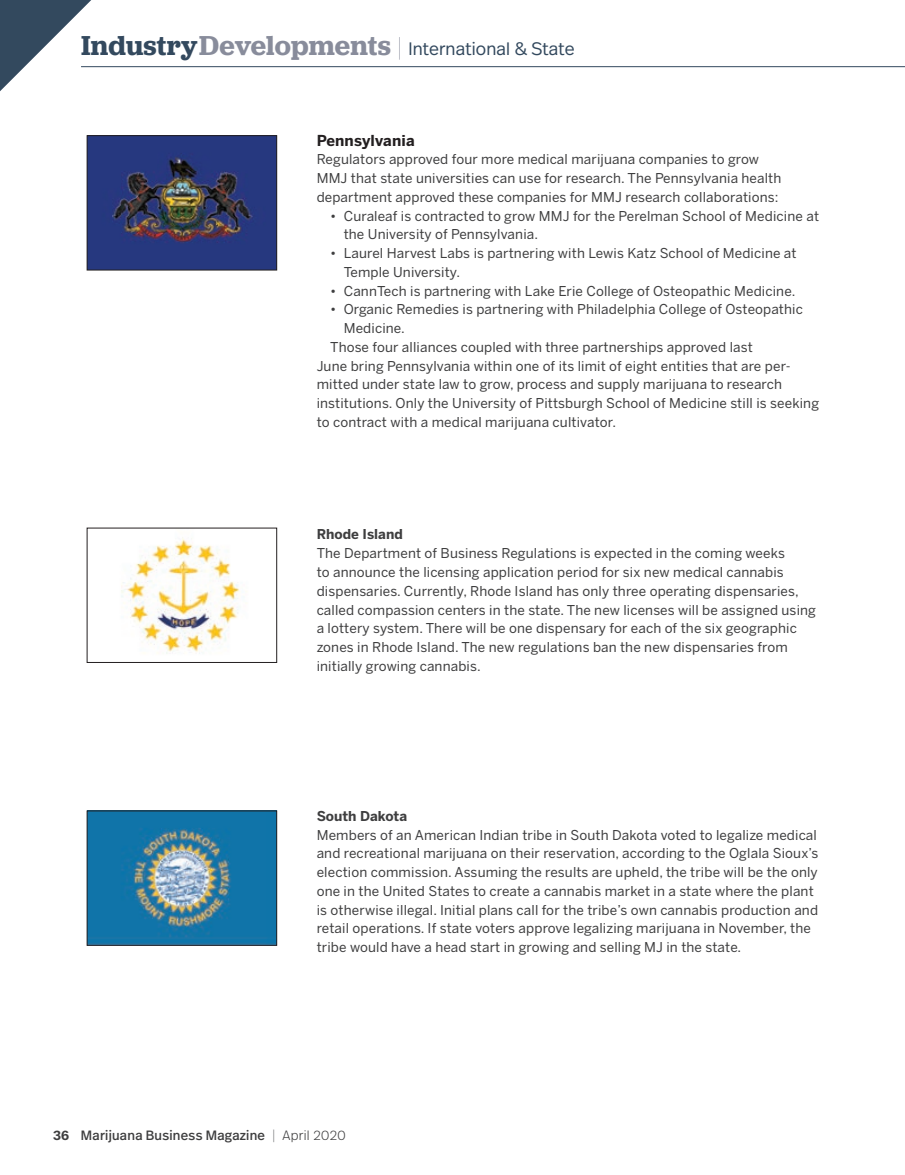
<style>
.page{position:relative;width:905px;height:1175px;background:#fff}
.page>*{position:absolute;margin:0;border:0;box-sizing:border-box;transform-origin:0 0}
.t1{font:300 18px "Real Head Pro";letter-spacing:.01em;color:#33495e}
.t2{font:700 15px "Benton Sans";letter-spacing:.01em;color:#231f20}
.t3{font:13.5px/18.8px "Benton Sans";letter-spacing:.01em;color:#3e3e3f}
.t4{font:13.5px "Real Head Pro";letter-spacing:.02em;color:#3e3e3f}
.t5{font:700 13.5px "Benton Sans";color:#3e3e3f}
.s1{font-family:"Jubilat";font-weight:600;font-size:28.5px}
.s2{font-family:"Jubilat";font-weight:600;font-size:28.5px;color:#888c9b}
.s3{font-family:"Jubilat";font-weight:100;font-size:27px;color:#888c9b}
.s4{font-weight:600}
.s5{font-weight:300;color:#76787b}
.s6{font-weight:300}
</style>
<div class="page">
<hr style="left:81px;top:66px;width:823px;height:1px;background:#33495e">
<svg style="left:0;top:0;width:118px;height:91px"></svg>
<img style="left:89px;top:138px;width:186px;height:130px">
<div style="left:87px;top:136px;width:190px;height:134px;border:1px solid #231f20"></div>
<img style="left:121px;top:537px;width:119px;height:117px">
<img style="left:89px;top:813px;width:186px;height:130px">
<div style="left:87px;top:811px;width:190px;height:134px;border:1px solid #231f20"></div>
<h1 class="t1" style="left:81px;top:36px;width:495px"><span class="s1">Industry</span><span class="s2">Developments</span> <span class="s3">|</span> International &amp; State</h1>
<p class="t2" style="left:316px;top:131px;width:99px">Pennsylvania</p>
<p class="t3" style="left:316px;top:150px;width:466px">Regulators approved four more medical marijuana companies to grow<br>MMJ that state universities can use for research. The Pennsylvania health department approved these companies for MMJ research collaborations:</p>
<p class="t3" style="left:344px;top:206px;width:477px;text-indent:-14px">• Curaleaf is contracted to grow MMJ for the Perelman School of Medicine at the University of Pennsylvania.</p>
<p class="t3" style="left:344px;top:244px;width:454px;text-indent:-14px">• Laurel Harvest Labs is partnering with Lewis Katz School of Medicine at<br>Temple University.</p>
<p class="t3" style="left:330px;top:281px;width:466px">• CannTech is partnering with Lake Erie College of Osteopathic Medicine.</p>
<p class="t3" style="left:330px;top:300px;width:474px">• Organic Remedies is partnering with Philadelphia College of Osteopathic</p>
<p class="t3" style="left:344px;top:319px;width:63px">Medicine.</p>
<p class="t3" style="left:330px;top:338px;width:424px">Those four alliances coupled with three partnerships approved last</p>
<p class="t3" style="left:316px;top:356px;width:475px">June bring Pennsylvania within one of its limit of eight entities that are per-</p>
<p class="t3" style="left:316px;top:375px;width:467px">mitted under state law to grow, process and supply marijuana to research</p>
<p class="t3" style="left:316px;top:394px;width:504px">institutions. Only the University of Pittsburgh School of Medicine still is seeking</p>
<p class="t3" style="left:316px;top:413px;width:301px">to contract with a medical marijuana cultivator.</p>
<p class="t5" style="left:316px;top:526px;width:88px">Rhode Island</p>
<p class="t3" style="left:316px;top:544px;width:501px">The Department of Business Regulations is expected in the coming weeks<br>to announce the licensing application period for six new medical cannabis dispensaries. Currently, Rhode Island has only three operating dispensaries, called compassion centers in the state. The new licenses will be assigned using a lottery system. There will be one dispensary for each of the six geographic zones in Rhode Island. The new regulations ban the new dispensaries from initially growing cannabis.</p>
<p class="t5" style="left:316px;top:807px;width:92px">South Dakota</p>
<p class="t3" style="left:316px;top:825px;width:503px">Members of an American Indian tribe in South Dakota voted to legalize medical and recreational marijuana on their reservation, according to the Oglala Sioux’s election commission. Assuming the results are upheld, the tribe will be the only one in the United States to create a cannabis market in a state where the plant is otherwise illegal. Initial plans call for the tribe’s own cannabis production and retail operations. If state voters approve legalizing marijuana in November, the tribe would have a head start in growing and selling MJ in the state.</p>
<p class="t4" style="left:53px;top:1125px;width:294px"><span class="s4">36</span> Marijuana Business Magazine <span class="s5">|</span> <span class="s6">April 2020</span></p>
</div>
